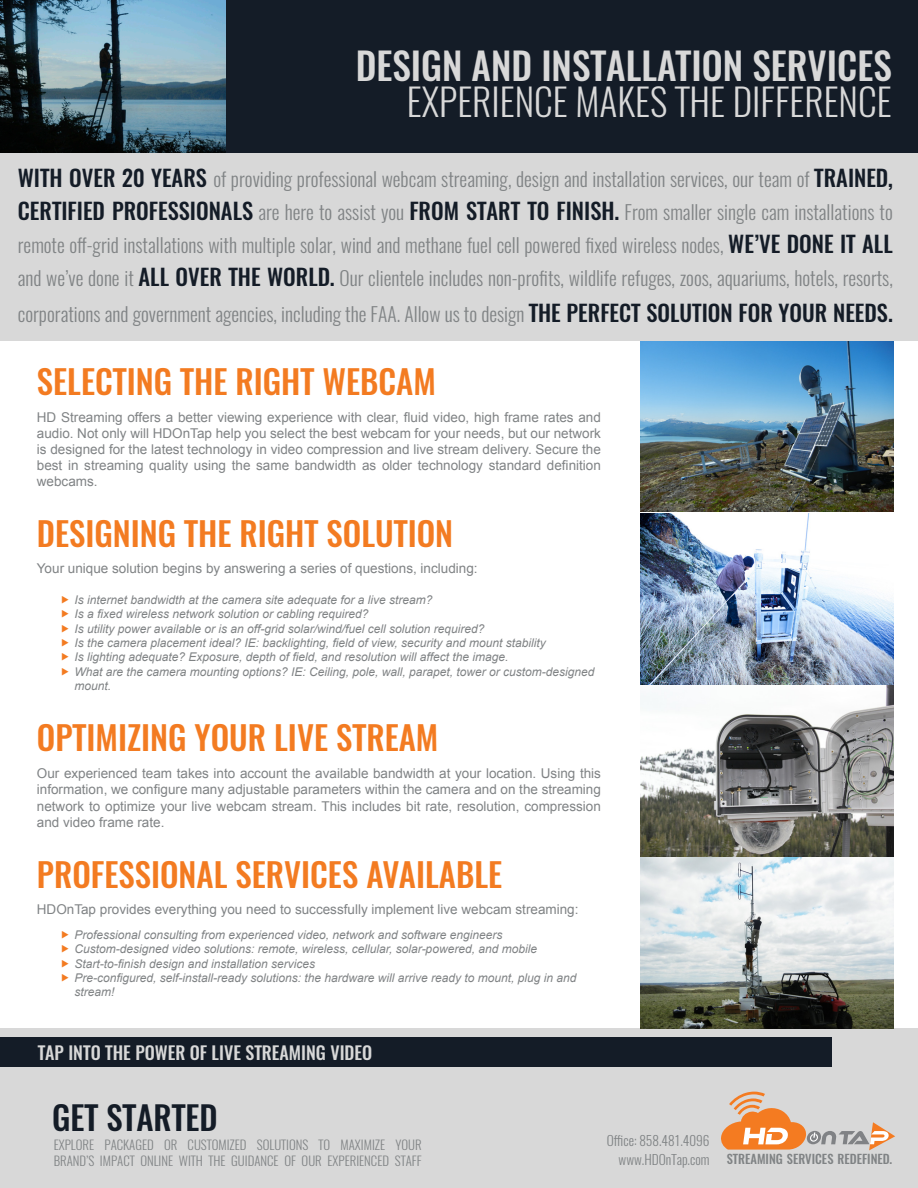
<style>
.page{position:relative;width:918px;height:1188px;background:#fff}
.page>*{position:absolute;margin:0;border:0;box-sizing:border-box;transform-origin:0 0}
.t1{font:500 37.5px "Oswald";color:#d8d8d8}
.t2{font:300 37.5px "Oswald";color:#d8d8d8}
.t3{font:500 33px "Oswald";color:#f37b21}
.t4{font:500 32.85px "Oswald";color:#141c27}
.t5{font:300 19.5px/33px "Oswald";color:#808385;text-align:justify}
.t6{font:500 18px "Oswald";color:#d8d8d8}
.t7{font:13.5px/16.2px "Arial";color:#808385;text-align:justify}
.t8{font:300 13.5px/19.5px "Oswald";color:#808385;text-align:right}
.t9{font:300 12.9px/15.5px "Oswald";color:#808385}
.t10{font:500 12.6px "Oswald";color:#808385}
.t11{font:italic 12px/14.4px "Arial";color:#808385}
.s1{font-weight:500;font-size:22.5px;color:#141c27}
</style>
<div class="page">
<div style="left:0;top:1029px;width:918px;height:159px;background:#d8d8d8"></div>
<div style="left:0;top:1037px;width:831px;height:29px;background:#141c27"></div>
<svg style="left:721px;top:1092px;width:174px;height:58px"></svg>
<div style="left:226px;top:0;width:692px;height:153px;background:#141c27"></div>
<img style="left:0;top:0;width:226px;height:153px">
<div style="left:0;top:153px;width:918px;height:188px;background:#d8d8d8"></div>
<img style="left:640px;top:341px;width:254px;height:343px">
<img style="left:640px;top:686px;width:254px;height:170px">
<img style="left:640px;top:858px;width:254px;height:171px">
<p class="t1" style="left:356px;top:40px;width:538px">DESIGN AND INSTALLATION SERVICES</p>
<p class="t2" style="left:407px;top:77px;width:486px">EXPERIENCE MAKES THE DIFFERENCE</p>
<p class="t5" style="left:18px;top:163px;width:877px"><span class="s1">WITH OVER 20 YEARS</span> of providing professional webcam streaming, design and installation services, our team of <span class="s1">TRAINED, CERTIFIED PROFESSIONALS</span> are here to assist you <span class="s1">FROM START TO FINISH.</span> From smaller single cam installations to remote off-grid installations with multiple solar, wind and methane fuel cell powered fixed wireless nodes, <span class="s1">WE’VE DONE IT ALL </span>and we’ve done it <span class="s1">ALL OVER THE WORLD.</span> Our clientele includes non-profits, wildlife refuges, zoos, aquariums, hotels, resorts,</p>
<p class="t5" style="left:18px;top:298px;width:877px">corporations and government agencies, including the FAA. Allow us to design <span class="s1">THE PERFECT SOLUTION FOR YOUR NEEDS.</span></p>
<p class="t3" style="left:37px;top:358px;width:401px">SELECTING THE RIGHT WEBCAM</p>
<p class="t7" style="left:37px;top:409px;width:566px">HD Streaming offers a better viewing experience with clear, fluid video, high frame rates and audio. Not only will HDOnTap help you select the best webcam for your needs, but our network is designed for the latest technology in video compression and live stream delivery. Secure the best in streaming quality using the same bandwidth as older technology standard definition webcams.</p>
<p class="t3" style="left:37px;top:511px;width:418px">DESIGNING THE RIGHT SOLUTION</p>
<p class="t7" style="left:37px;top:561px;width:442px">Your unique solution begins by answering a series of questions, including:</p>
<p class="t11" style="left:74px;top:593px;width:360px">Is internet bandwidth at the camera site adequate for a live stream?</p>
<p class="t11" style="left:74px;top:607px;width:296px">Is a fixed wireless network solution or cabling required?</p>
<p class="t11" style="left:74px;top:621px;width:412px">Is utility power available or is an off-grid solar/wind/fuel cell solution required?</p>
<p class="t11" style="left:74px;top:636px;width:473px">Is the camera placement ideal? IE: backlighting, field of view, security and mount stability</p>
<p class="t11" style="left:74px;top:650px;width:436px">Is lighting adequate? Exposure, depth of field, and resolution will affect the image.</p>
<p class="t11" style="left:74px;top:665px;width:522px">What are the camera mounting options? IE: Ceiling, pole, wall, parapet, tower or custom-designed mount.</p>
<p class="t3" style="left:37px;top:715px;width:403px">OPTIMIZING YOUR LIVE STREAM</p>
<p class="t7" style="left:37px;top:766px;width:566px">Our experienced team takes into account the available bandwidth at your location. Using this information, we configure many adjustable parameters within the camera and on the streaming network to optimize your live webcam stream. This includes bit rate, resolution, compression and video frame rate.</p>
<p class="t3" style="left:37px;top:851px;width:467px">PROFESSIONAL SERVICES AVAILABLE</p>
<p class="t7" style="left:37px;top:901px;width:543px">HDOnTap provides everything you need to successfully implement live webcam streaming:</p>
<p class="t11" style="left:74px;top:928px;width:430px">Professional consulting from experienced video, network and software engineers</p>
<p class="t11" style="left:74px;top:942px;width:464px">Custom-designed video solutions: remote, wireless, cellular, solar-powered, and mobile</p>
<p class="t11" style="left:74px;top:956px;width:242px">Start-to-finish design and installation services</p>
<p class="t11" style="left:74px;top:971px;width:504px">Pre-configured, self-install-ready solutions: the hardware will arrive ready to mount, plug in and stream!</p>
<p class="t6" style="left:38px;top:1040px;width:336px">TAP INTO THE POWER OF LIVE STREAMING VIDEO</p>
<p class="t4" style="left:52px;top:1095px;width:167px">GET STARTED</p>
<p class="t9" style="left:54px;top:1137px;width:370px">EXPLORE PACKAGED OR CUSTOMIZED SOLUTIONS TO MAXIMIZE YOUR<br>BRAND’S IMPACT ONLINE WITH THE GUIDANCE OF OUR EXPERIENCED STAFF</p>
<p class="t8" style="left:607px;top:1131px;width:104px">Office: 858.481.4096 www.HDOnTap.com</p>
<p class="t10" style="left:727px;top:1151px;width:167px">STREAMING SERVICES REDEFINED.</p>
</div>
